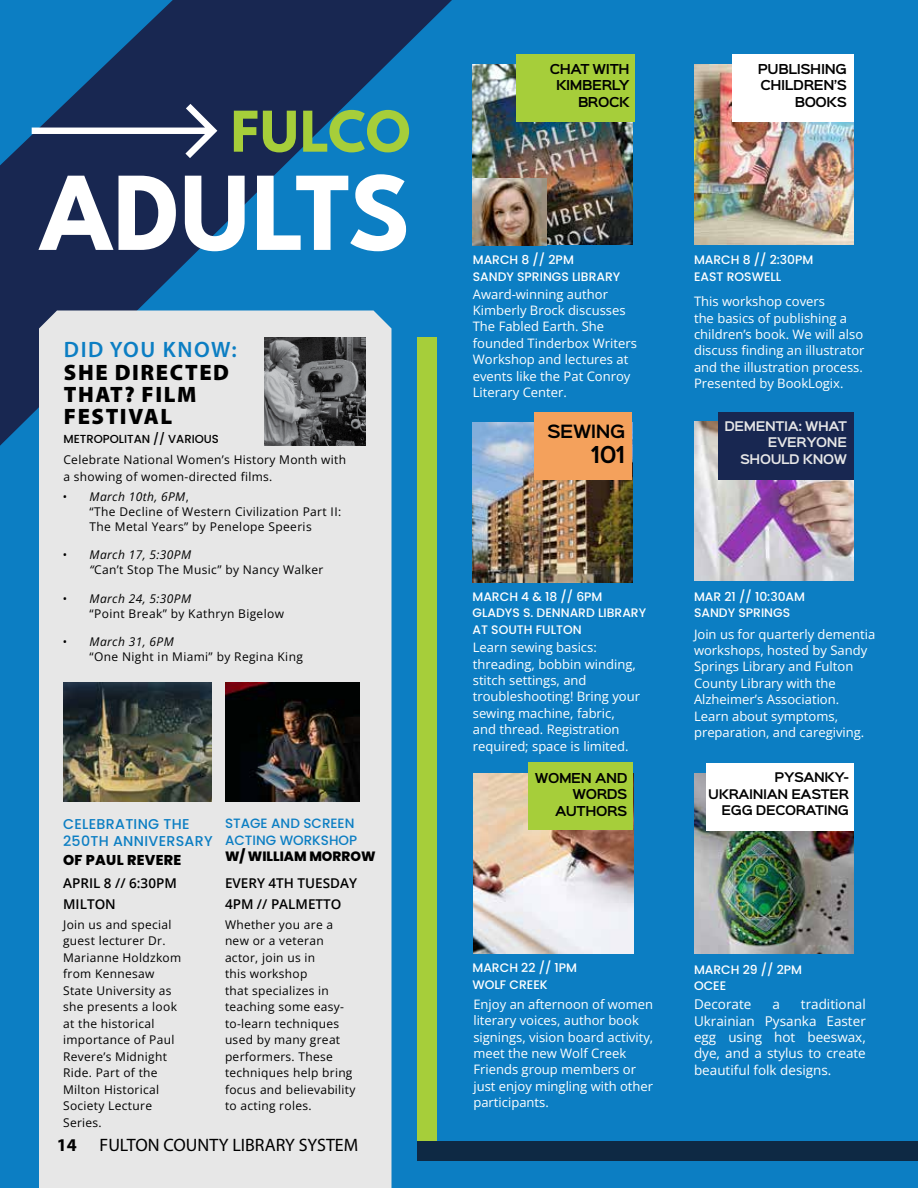
<style>
.page{position:relative;width:918px;height:1188px;background:#0c7ec3}
.page>*{position:absolute;margin:0;border:0;box-sizing:border-box;transform-origin:0 0}
.t1{font:700 112.5px "League Spartan";letter-spacing:-.01em;color:#fff}
.t2{font:700 62.25px "League Spartan";letter-spacing:-.02em;color:#a6ce3a}
.t3{font:900 22.35px/22.4px "Myriad Pro";letter-spacing:.07em;color:#000}
.t4{font:600 22.35px "Myriad Pro";letter-spacing:.07em;color:#0c7ec3}
.t5{font:600 21px "Sinkin Sans 600";color:#000}
.t6{font:18px "Myriad Pro";color:#000}
.t7{font:700 18px "Myriad Pro";color:#000}
.t8{font:600 16.5px "Sinkin Sans 600";letter-spacing:-.03em;color:#000}
.t9{font:500 14.25px/16.5px "Poppins";letter-spacing:.02em;color:#0c7ec3}
.t10{font:800 14.25px "Poppins";letter-spacing:.02em;color:#000}
.t11{font:13.5px/16.5px "Open Sans";color:#fff;text-align:justify}
.t12{font:600 13.5px/21px "Open Sans";color:#000}
.t13{font:500 13.5px/16.5px "Poppins";color:#0c7ec3}
.t14{font:800 13.5px "Poppins";color:#000}
.t15{font:13.05px/16.5px "Open Sans";color:#fff}
.t16{font:500 12.3px/16.5px "Poppins";color:#fff}
.t17{font:600 12.3px/16.5px "Sinkin Sans 600";letter-spacing:-.03em;color:#000;text-align:right}
.t18{font:12px/16.5px "Open Sans";letter-spacing:.025em;color:#000}
.t19{font:600 12px/16.5px "Sinkin Sans 600";letter-spacing:-.03em;color:#000;text-align:right}
.t20{font:600 12px/16.5px "Sinkin Sans 600";letter-spacing:-.03em;color:#e7e7e7;text-align:right}
.t21{font:italic 12px "Open Sans";letter-spacing:.03em;color:#000}
.t22{font:500 11.7px "Poppins";color:#000}
.s1{font-style:italic}
</style>
<div class="page">
<svg style="left:0;top:0;width:452px;height:446px;fill:#182751"></svg>
<svg style="left:32px;top:104px;width:185px;height:54px;background:#3c4d72"></svg>
<img style="left:473px;top:65px;width:159px;height:180px">
<img style="left:473px;top:178px;width:73px;height:68px">
<div style="left:516px;top:54px;width:119px;height:68px;background:#a6ce3a"></div>
<img style="left:694px;top:774px;width:160px;height:180px">
<div style="left:706px;top:763px;width:148px;height:67px;background:#fff"></div>
<img style="left:694px;top:65px;width:160px;height:180px">
<div style="left:732px;top:54px;width:122px;height:68px;background:#fff"></div>
<img style="left:694px;top:421px;width:160px;height:160px">
<div style="left:718px;top:412px;width:136px;height:68px;background:#182751"></div>
<img style="left:473px;top:423px;width:159px;height:159px">
<div style="left:535px;top:412px;width:97px;height:68px;background:#f4a15c"></div>
<img style="left:473px;top:773px;width:160px;height:180px">
<div style="left:529px;top:763px;width:104px;height:67px;background:#a6ce3a"></div>
<div style="left:39px;top:310px;width:352px;height:878px;background:#e7e7e7"></div>
<div style="left:417px;top:338px;width:19px;height:823px;background:#a6ce3a"></div>
<div style="left:417px;top:1142px;width:501px;height:19px;background:#0e2944"></div>
<img style="left:265px;top:338px;width:100px;height:107px">
<img style="left:63px;top:683px;width:149px;height:118px">
<img style="left:225px;top:683px;width:135px;height:118px">
<h2 class="t2" style="left:231px;top:83px;width:182px">FULCO</h2>
<h1 class="t1" style="left:39px;top:125px;width:374px">ADULTS</h1>
<h3 class="t4" style="left:64px;top:336px;width:174px">DID YOU KNOW:</h3>
<h3 class="t3" style="left:64px;top:360px;width:167px">SHE DIRECTED<br>THAT? FILM<br>FESTIVAL</h3>
<p class="t22" style="left:63px;top:432px;width:157px">METROPOLITAN // VARIOUS</p>
<p class="t18" style="left:63px;top:451px;width:284px;line-height:17px">Celebrate National Women’s History Month with a showing of women-directed films.</p>
<p class="t18" style="left:90px;top:489px;width:253px;line-height:15px;text-indent:-27px"><span class="s1">• March 10th, 6PM</span>,<br>“The Decline of Western Civilization Part II:<br>The Metal Years” by Penelope Speeris</p>
<p class="t18" style="left:90px;top:547px;width:235px;line-height:15px;text-indent:-27px"><span class="s1">• March 17, 5:30PM<br>“</span>Can’t Stop The Music” by Nancy Walker</p>
<p class="t21" style="left:63px;top:590px;width:130px">• March 24, 5:30PM</p>
<p class="t18" style="left:90px;top:605px;width:196px">“Point Break” by Kathryn Bigelow</p>
<p class="t21" style="left:63px;top:634px;width:113px">• March 31, 6PM</p>
<p class="t18" style="left:90px;top:649px;width:215px">“One Night in Miami” by Regina King</p>
<p class="t9" style="left:63px;top:816px;width:151px">CELEBRATING THE<br>250TH ANNIVERSARY</p>
<p class="t10" style="left:63px;top:852px;width:120px">OF PAUL REVERE</p>
<p class="t13" style="left:225px;top:816px;width:134px">STAGE AND SCREEN<br>ACTING WORKSHOP</p>
<p class="t14" style="left:225px;top:849px;width:152px">W/ WILLIAM MORROW</p>
<p class="t12" style="left:63px;top:873px;width:115px">APRIL 8 // 6:30PM<br>MILTON</p>
<p class="t12" style="left:225px;top:873px;width:134px">EVERY 4TH TUESDAY<br>4PM // PALMETTO</p>
<p class="t18" style="left:63px;top:916px;width:120px">Join us and special guest lecturer Dr.<br>Marianne Holdzkom from Kennesaw<br>State University as she presents a look at the historical importance of Paul<br>Revere’s Midnight<br>Ride. Part of the<br>Milton Historical<br>Society Lecture<br>Series.</p>
<p class="t18" style="left:225px;top:916px;width:132px">Whether you are a new or a veteran actor, join us in<br>this workshop<br>that specializes in teaching some easy&shy;to-learn techniques used by many great performers. These techniques help bring focus and believability to acting roles.</p>
<h3 class="t7" style="left:57px;top:1133px;width:21px">14</h3>
<h3 class="t6" style="left:100px;top:1134px;width:260px">FULTON COUNTY LIBRARY SYSTEM</h3>
<p class="t17" style="left:550px;top:60px;width:81px">CHAT WITH<br>KIMBERLY<br>BROCK</p>
<p class="t17" style="left:758px;top:60px;width:91px">PUBLISHING<br>CHILDREN’S<br>BOOKS</p>
<p class="t16" style="left:473px;top:252px;width:149px">MARCH 8 // 2PM<br>SANDY SPRINGS LIBRARY</p>
<p class="t15" style="left:473px;top:285px;width:166px">Award-winning author<br>Kimberly Brock discusses<br>The Fabled Earth. She founded Tinderbox Writers<br>Workshop and lectures at events like the Pat Conroy<br>Literary Center.</p>
<p class="t8" style="left:547px;top:417px;width:80px">SEWING</p>
<h3 class="t5" style="left:591px;top:436px;width:36px">101</h3>
<p class="t16" style="left:694px;top:252px;width:121px">MARCH 8 // 2:30PM<br>EAST ROSWELL</p>
<p class="t15" style="left:694px;top:293px;width:172px">This workshop covers<br>the basics of publishing a children’s book. We will also discuss finding an illustrator and the illustration process.<br>Presented by BookLogix.</p>
<p class="t20" style="left:724px;top:417px;width:124px">DEMENTIA: WHAT<br>EVERYONE<br>SHOULD KNOW</p>
<p class="t16" style="left:472px;top:588px;width:175px">MARCH 4 &amp; 18 // 6PM<br>GLADYS S. DENNARD LIBRARY<br>AT SOUTH FULTON</p>
<p class="t15" style="left:473px;top:639px;width:169px">Learn sewing basics: threading, bobbin winding, stitch settings, and troubleshooting! Bring your sewing machine, fabric, and thread. Registration required; space is limited.</p>
<p class="t17" style="left:535px;top:768px;width:94px">WOMEN AND<br>WORDS<br>AUTHORS</p>
<p class="t16" style="left:694px;top:588px;width:113px">MAR 21 // 10:30AM<br>SANDY SPRINGS</p>
<p class="t15" style="left:694px;top:625px;width:183px">Join us for quarterly dementia workshops, hosted by Sandy<br>Springs Library and Fulton<br>County Library with the<br>Alzheimer’s Association.<br>Learn about symptoms, preparation, and caregiving.</p>
<p class="t19" style="left:708px;top:768px;width:142px">PYSANKY-<br>UKRAINIAN EASTER<br>EGG DECORATING</p>
<p class="t16" style="left:472px;top:960px;width:106px">MARCH 22 // 1PM<br>WOLF CREEK</p>
<p class="t15" style="left:473px;top:995px;width:181px">Enjoy an afternoon of women literary voices, author book signings, vision board activity, meet the new Wolf Creek<br>Friends group members or just enjoy mingling with other participants.</p>
<p class="t16" style="left:694px;top:961px;width:110px">MARCH 29 // 2PM<br>OCEE</p>
<p class="t11" style="left:694px;top:996px;width:173px;text-indent:107px">traditional Ukrainian Pysanka Easter egg using hot beeswax, dye, and a stylus to create beautiful folk designs.</p>
<p class="t11" style="left:694px;top:996px;width:59px">Decorate</p>
<p class="t11" style="left:772px;top:996px;width:9px">a</p>
</div>
